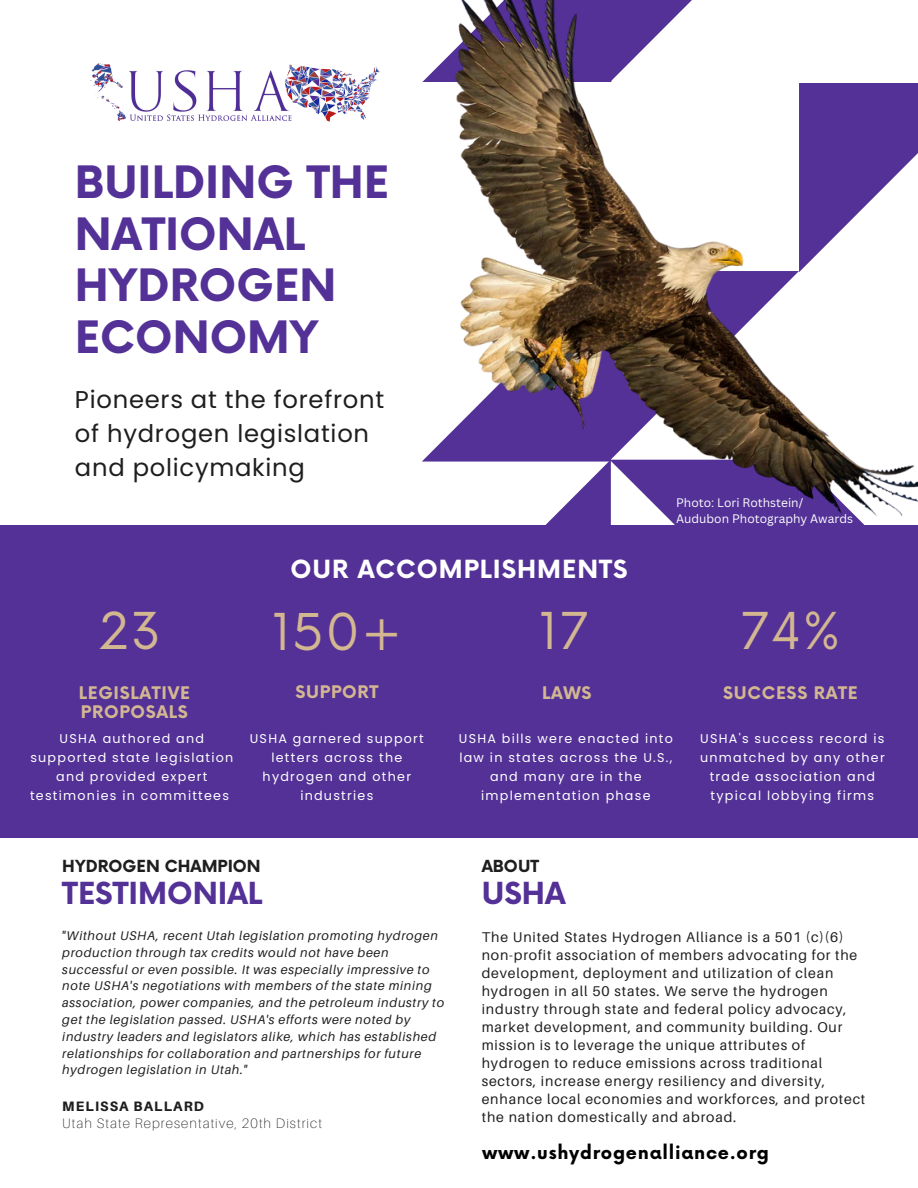
<style>
.page{position:relative;width:918px;height:1188px;background:#fff}
.page>*{position:absolute;margin:0;border:0;box-sizing:border-box;transform-origin:0 0}
.t1{font:49.5px "Now";letter-spacing:.03em;color:#d3b791}
.t2{font:700 43.5px/51.8px "Now";color:#533197}
.t3{font:700 29.7px "Now";color:#533197}
.t4{font:700 24.45px "Now";letter-spacing:.04em;color:#fff}
.t5{font:24.3px/33.8px "Poppins";letter-spacing:.03em;color:#1e1e1e}
.t6{font:700 18px "Now";letter-spacing:.04em;color:#000}
.t7{font:700 16.95px/19.2px "Now";letter-spacing:.04em;color:#d3b791}
.t8{font:700 16.2px "Now";color:#1e1e1e}
.t9{font:14.1px/18px "Aileron";letter-spacing:.06em;color:#1e1e1e}
.t10{font:100 13.65px "Aileron";letter-spacing:.08em;color:#1e1e1e}
.t11{font:800 13.65px "Aileron";letter-spacing:.08em;color:#1e1e1e}
.t12{font:12.75px/19px "Poppins";letter-spacing:.1em;color:#fff;text-align:center}
.t13{font:italic 12.6px/16.8px "Aileron";letter-spacing:.06em;color:#1e1e1e}
.t14{font:12px "Canva Sans";color:#fff}
</style>
<div class="page">
<svg style="left:799px;top:518px;width:66px;height:7px"></svg>
<img style="left:90px;top:63px;width:290px;height:59px">
<div style="left:0;top:525px;width:918px;height:313px;background:#533197"></div>
<img style="left:422px;top:0;width:496px;height:518px">
<p class="t2" style="left:75px;top:159px;width:316px">BUILDING THE<br>NATIONAL<br>HYDROGEN<br>ECONOMY</p>
<p class="t5" style="left:75px;top:383px;width:311px">Pioneers at the forefront of hydrogen legislation and policymaking</p>
<h6 class="t4" style="left:290px;top:556px;width:339px">OUR ACCOMPLISHMENTS</h6>
<p class="t14" style="left:676px;top:494px;width:129px">Photo: Lori Rothstein/</p>
<p class="t14" style="left:676px;top:510px;width:178px">Audubon Photography Awards</p>
<p class="t1" style="left:99px;top:604px;width:64px">23</p>
<h6 class="t1" style="left:272px;top:604px;width:131px">150+</h6>
<p class="t1" style="left:539px;top:604px;width:51px">17</p>
<h6 class="t1" style="left:741px;top:604px;width:101px">74%</h6>
<p class="t7" style="left:79px;top:684px;width:113px">LEGISLATIVE<br>PROPOSALS</p>
<p class="t12" style="left:30px;top:729px;width:205px">USHA authored and supported state legislation</p>
<p class="t12" style="left:30px;top:767px;width:201px">and provided expert testimonies in committees</p>
<p class="t7" style="left:296px;top:684px;width:84px">SUPPORT</p>
<p class="t12" style="left:250px;top:729px;width:176px">USHA garnered support letters across the hydrogen and other industries</p>
<p class="t7" style="left:542px;top:684px;width:51px">LAWS</p>
<p class="t12" style="left:459px;top:729px;width:216px">USHA bills were enacted into law in states across the U.S., and many are in the implementation phase</p>
<h6 class="t7" style="left:723px;top:684px;width:136px">SUCCESS RATE</h6>
<p class="t12" style="left:700px;top:729px;width:186px">USHA's success record is unmatched by any other trade association and typical lobbying firms</p>
<h2 class="t8" style="left:62px;top:857px;width:200px">HYDROGEN CHAMPION</h2>
<h5 class="t3" style="left:62px;top:878px;width:202px">TESTIMONIAL</h5>
<h4 class="t13" style="left:62px;top:927px;width:383px">"Without USHA, recent Utah legislation promoting hydrogen production through tax credits would not have been successful or even possible. It was especially impressive to note USHA's negotiations with members of the state mining association, power companies, and the petroleum industry to get the legislation passed. USHA's efforts were noted by industry leaders and legislators alike, which has established relationships for collaboration and partnerships for future hydrogen legislation in Utah."</h4>
<p class="t11" style="left:62px;top:1098px;width:143px">MELISSA BALLARD</p>
<h1 class="t10" style="left:62px;top:1115px;width:261px">Utah State Representative, 20th District</h1>
<h1 class="t8" style="left:482px;top:857px;width:59px">ABOUT</h1>
<h6 class="t3" style="left:482px;top:878px;width:85px">USHA</h6>
<p class="t9" style="left:482px;top:927px;width:385px">The United States Hydrogen Alliance is a 501 (c)(6) non-profit association of members advocating for the development, deployment and utilization of clean hydrogen in all 50 states. We serve the hydrogen industry through state and federal policy advocacy, market development, and community building. Our mission is to leverage the unique attributes of hydrogen to reduce emissions across traditional sectors, increase energy resiliency and diversity, enhance local economies and workforces, and protect the nation domestically and abroad.</p>
<h3 class="t6" style="left:482px;top:1143px;width:289px">www.ushydrogenalliance.org</h3>
</div>
